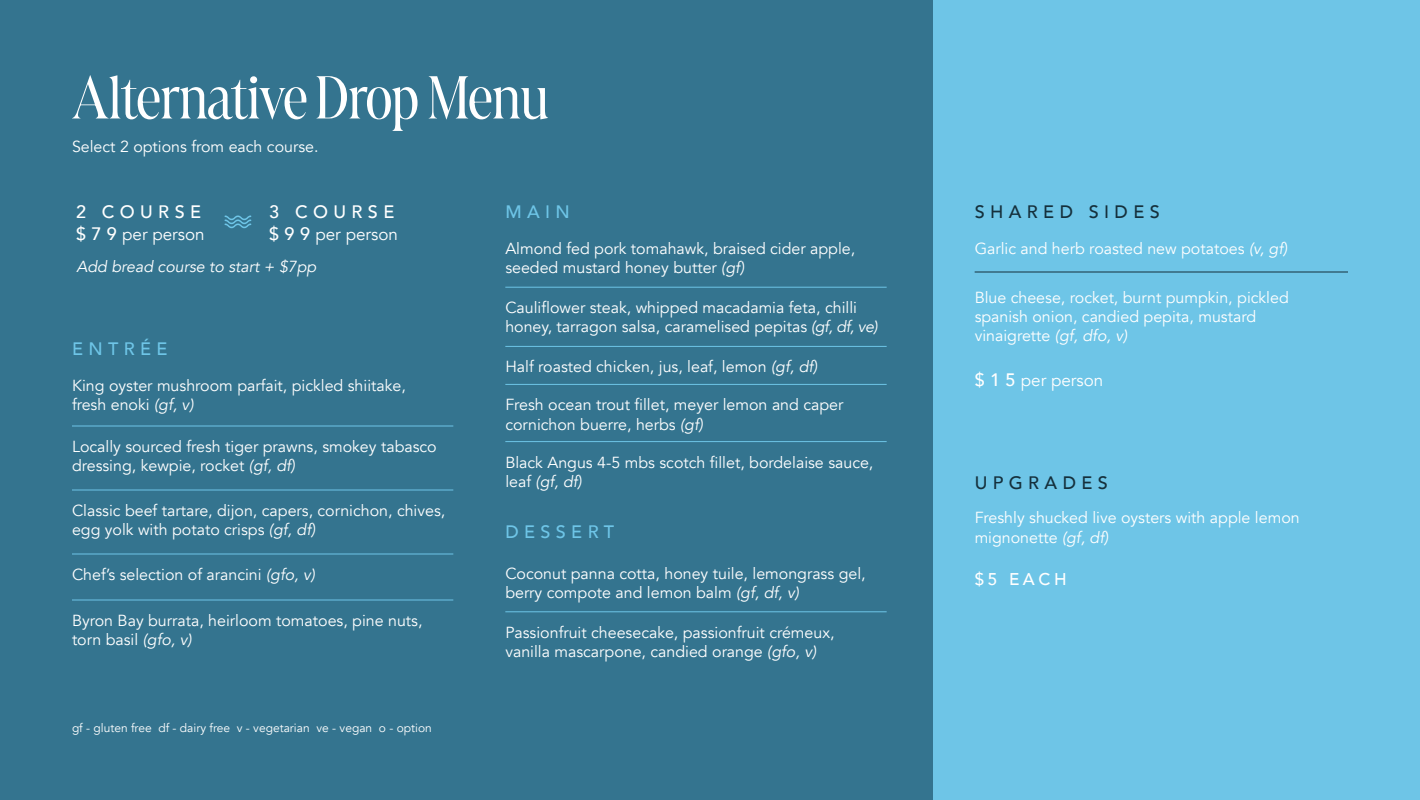
<style>
.page{position:relative;width:1420px;height:800px;background:#fff}
.page>*{position:absolute;margin:0;border:0;box-sizing:border-box;transform-origin:0 0}
.t1{font:300 64px "Marlide Display";letter-spacing:-.01em;color:#fff}
.t2{font:500 18px "Avenir";letter-spacing:.3em;color:#15303c}
.t3{font:500 18px "Avenir";letter-spacing:.3em;color:#6ec5e7}
.t4{font:500 18px "Avenir";letter-spacing:.3em;color:#fff}
.t5{font:17px "Avenir";color:#fff}
.t6{font:500 17px "Avenir";color:#fff}
.t7{font:16px/19.2px "Avenir";color:#fff}
.t8{font:italic 16px "Avenir";color:#fff}
.t9{font:12px "Avenir";color:#fff}
.s1{font-weight:500;font-size:18px}
.s2{font-style:italic}
</style>
<div class="page">
<div style="left:0;top:0;width:934px;height:800px;background:#34748f"></div>
<div style="left:934px;top:0;width:486px;height:800px;background:#6ec5e7"></div>
<hr style="left:72px;top:426px;width:381px;height:1px;background:#6ec5e7">
<hr style="left:72px;top:490px;width:381px;height:1px;background:#6ec5e7">
<hr style="left:72px;top:554px;width:381px;height:1px;background:#6ec5e7">
<hr style="left:72px;top:600px;width:381px;height:1px;background:#6ec5e7">
<hr style="left:505px;top:287px;width:382px;height:1px;background:#6ec5e7">
<hr style="left:505px;top:346px;width:382px;height:1px;background:#6ec5e7">
<hr style="left:505px;top:384px;width:382px;height:1px;background:#6ec5e7">
<hr style="left:505px;top:441px;width:382px;height:1px;background:#6ec5e7">
<hr style="left:505px;top:611px;width:382px;height:1px;background:#6ec5e7">
<hr style="left:975px;top:272px;width:373px;height:1px;background:#15303c">
<svg style="left:225px;top:216px;width:26px;height:12px"></svg>
<h1 class="t1" style="left:72px;top:50px;width:478px">Alternative Drop Menu</h1>
<p class="t7" style="left:72px;top:137px;width:248px">Select 2 options from each course.</p>
<p class="t4" style="left:269px;top:196px;width:127px">3 COURSE</p>
<p class="t5" style="left:269px;top:224px;width:130px"><span class="s1">$ 9 9</span> per person</p>
<p class="t8" style="left:76px;top:257px;width:241px">Add bread course to start + $7pp</p>
<p class="t4" style="left:76px;top:196px;width:127px">2 COURSE</p>
<p class="t5" style="left:76px;top:224px;width:130px"><span class="s1">$ 7 9</span> per person</p>
<p class="t3" style="left:72px;top:333px;width:97px">ENTRÉE</p>
<p class="t7" style="left:72px;top:376px;width:335px">King oyster mushroom parfait, pickled shiitake, fresh enoki <span class="s2">(gf, v)</span></p>
<p class="t7" style="left:72px;top:437px;width:366px">Locally sourced fresh tiger prawns, smokey tabasco dressing, kewpie, rocket <span class="s2">(gf, df)</span></p>
<p class="t7" style="left:72px;top:501px;width:375px">Classic beef tartare, dijon, capers, cornichon, chives, egg yolk with potato crisps <span class="s2">(gf, df)</span></p>
<p class="t7" style="left:72px;top:565px;width:245px">Chef’s selection of arancini <span class="s2">(gfo, v)</span></p>
<p class="t7" style="left:72px;top:611px;width:352px">Byron Bay burrata, heirloom tomatoes, pine nuts, torn basil <span class="s2">(gfo, v)</span></p>
<p class="t9" style="left:72px;top:721px;width:361px">gf - gluten free df - dairy free v - vegetarian ve - vegan o - option</p>
<p class="t3" style="left:505px;top:196px;width:66px">MAIN</p>
<p class="t7" style="left:505px;top:239px;width:351px">Almond fed pork tomahawk, braised cider apple, seeded mustard honey butter <span class="s2">(gf)</span></p>
<p class="t7" style="left:505px;top:298px;width:374px">Cauliflower steak, whipped macadamia feta, chilli honey, tarragon salsa, caramelised pepitas <span class="s2">(gf, df, ve)</span></p>
<p class="t7" style="left:505px;top:358px;width:314px">Half roasted chicken, jus, leaf, lemon <span class="s2">(gf, df)</span></p>
<p class="t7" style="left:505px;top:396px;width:340px">Fresh ocean trout fillet, meyer lemon and caper cornichon buerre, herbs <span class="s2">(gf)</span></p>
<p class="t7" style="left:505px;top:453px;width:370px">Black Angus 4-5 mbs scotch fillet, bordelaise sauce, leaf <span class="s2">(gf, df)</span></p>
<p class="t3" style="left:505px;top:516px;width:110px">DESSERT</p>
<p class="t7" style="left:505px;top:564px;width:362px">Coconut panna cotta, honey tuile, lemongrass gel, berry compote and lemon balm <span class="s2">(gf, df, v)</span></p>
<p class="t7" style="left:505px;top:623px;width:331px">Passionfruit cheesecake, passionfruit crémeux, vanilla mascarpone, candied orange <span class="s2">(gfo, v)</span></p>
<p class="t2" style="left:975px;top:196px;width:187px">SHARED SIDES</p>
<p class="t7" style="left:975px;top:239px;width:314px">Garlic and herb roasted new potatoes <span class="s2">(v, gf)</span></p>
<p class="t7" style="left:975px;top:288px;width:316px">Blue cheese, rocket, burnt pumpkin, pickled spanish onion, candied pepita, mustard vinaigrette <span class="s2">(gf, dfo, v)</span></p>
<p class="t5" style="left:975px;top:370px;width:130px"><span class="s1">$ 1 5</span> per person</p>
<p class="t2" style="left:975px;top:468px;width:135px">UPGRADES</p>
<p class="t7" style="left:975px;top:509px;width:327px">Freshly shucked live oysters with apple lemon mignonette <span class="s2">(gf, df)</span></p>
<p class="t6" style="left:975px;top:564px;width:93px">$5 EACH</p>
</div>
